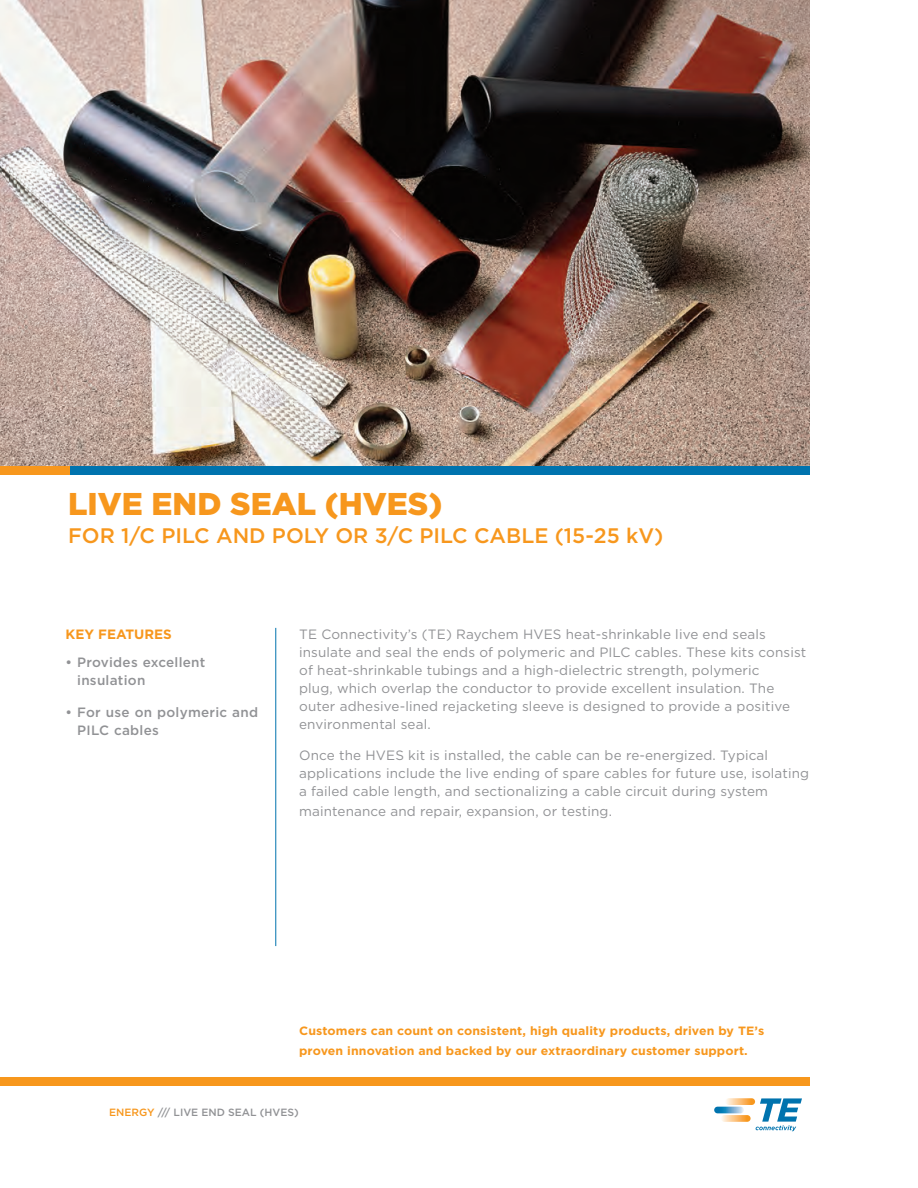
<style>
.page{position:relative;width:918px;height:1188px;background:#fff}
.page>*{position:absolute;margin:0;border:0;box-sizing:border-box;transform-origin:0 0}
.Cover_-_Main_Headlin{font:900 31.5px "Gotham";color:#f7971d}
.a_RAYCHEM_product{font:500 21px "Gotham";color:#f7971d}
.Main_Body_Copy{font:13.5px/18px "Gotham";letter-spacing:.01em;color:#919295}
.Key_Features_-_Bulle{font:500 13.5px/18px "Gotham";letter-spacing:.02em;color:#919295}
.KEY_FEATURE__TITLE{font:700 13.5px "Gotham";color:#f7971d}
.Cover_-_Closing_Copy{font:700 12px/19.5px "Gotham";letter-spacing:.01em;color:#f7971d}
.B_Footer_Info{font:500 10.5px "Gotham";color:#919295}
.s1{color:#f7971d}
</style>
<div class="page">
<img style="left:0;top:0;width:810px;height:467px">
<hr style="left:275px;top:628px;width:1px;height:318px;background:#0073ae">
<div style="left:0;top:467px;width:70px;height:8px;background:#f7971d"></div>
<div style="left:70px;top:467px;width:740px;height:8px;background:#0073ae"></div>
<div style="left:0;top:1077px;width:810px;height:8px;background:#f7971d"></div>
<svg style="left:725px;top:1098px;width:30px;height:7px"></svg>
<svg style="left:721px;top:1115px;width:30px;height:7px"></svg>
<svg style="left:714px;top:1107px;width:30px;height:6px"></svg>
<svg style="left:756px;top:1098px;width:46px;height:33px"></svg>
<p class="Cover_-_Main_Headlin" style="left:68px;top:482px;width:376px">LIVE END SEAL (HVES)</p>
<p class="a_RAYCHEM_product" style="left:68px;top:522px;width:597px">FOR 1/C PILC AND POLY OR 3/C PILC CABLE (15-25 kV)</p>
<p class="KEY_FEATURE__TITLE" style="left:66px;top:625px;width:108px">KEY FEATURES</p>
<p class="Main_Body_Copy" style="left:299px;top:625px;width:509px">TE Connectivity’s (TE) Raychem HVES heat-shrinkable live end seals insulate and seal the ends of polymeric and PILC cables. These kits consist of heat-shrinkable tubings and a high-dielectric strength, polymeric<br>plug, which overlap the conductor to provide excellent insulation. The outer adhesive-lined rejacketing sleeve is designed to provide a positive environmental seal.</p>
<p class="Main_Body_Copy" style="left:299px;top:746px;width:511px">Once the HVES kit is installed, the cable can be re-energized. Typical applications include the live ending of spare cables for future use, isolating a failed cable length, and sectionalizing a cable circuit during system</p>
<p class="Main_Body_Copy" style="left:299px;top:802px;width:314px">maintenance and repair, expansion, or testing.</p>
<p class="Key_Features_-_Bulle" style="left:77px;top:653px;width:130px;text-indent:-12px">• Provides excellent insulation</p>
<p class="Key_Features_-_Bulle" style="left:77px;top:703px;width:182px;text-indent:-12px">• For use on polymeric and<br>PILC cables</p>
<p class="Cover_-_Closing_Copy" style="left:299px;top:1021px;width:467px">Customers can count on consistent, high quality products, driven by TE’s proven innovation and backed by our extraordinary customer support.</p>
<p class="B_Footer_Info" style="left:109px;top:1105px;width:191px"><span class="s1">ENERGY</span> /// LIVE END SEAL (HVES)</p>
</div>
